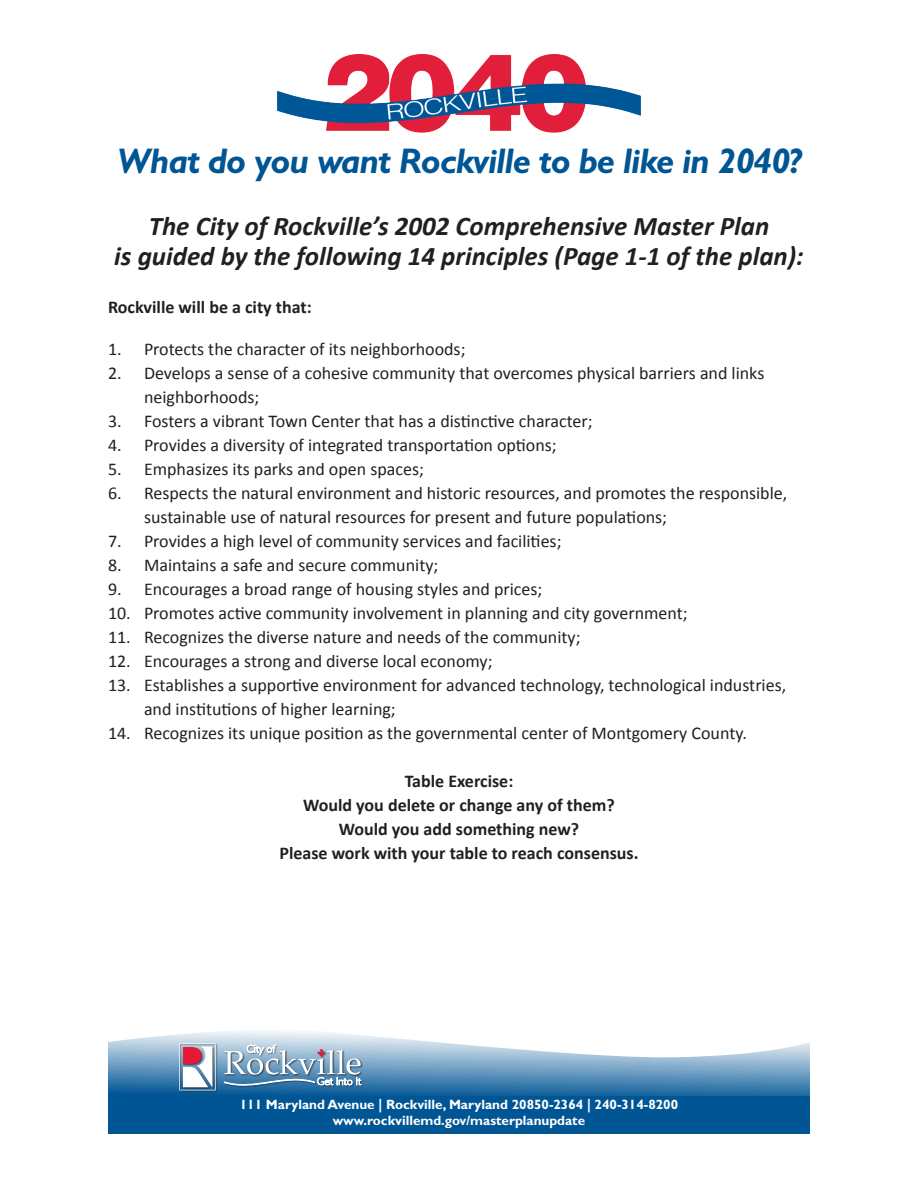
<style>
.page{position:relative;width:918px;height:1188px;background:#fff}
.page>*{position:absolute;margin:0;border:0;box-sizing:border-box;transform-origin:0 0}
.body_copy{font:italic 700 35.7px "Gill Sans Std";letter-spacing:-.03em;color:#005595}
.t1{font:italic 700 27px "Calibri";color:#231f20}
.t2{font:18px/24px "Calibri";color:#231f20}
.t3{font:700 18px "Calibri";color:#231f20}
.t4{font:700 13.5px "Gill Sans Std";color:#fff}
</style>
<div class="page">
<img style="left:277px;top:54px;width:364px;height:79px">
<div style="left:108px;top:1096px;width:702px;height:38px;background:#005595"></div>
<svg style="left:108px;top:1031px;width:702px;height:65px"></svg>
<div style="left:179px;top:1043px;width:185px;height:50px;background:#231f20;opacity:.75"></div>
<svg style="left:179px;top:1043px;width:37px;height:47px"></svg>
<svg style="left:224px;top:1045px;width:137px;height:45px;background:#87a8c3"></svg>
<p class="body_copy" style="left:117px;top:140px;width:685px">What do you want Rockville to be like in 2040?</p>
<p class="t1" style="left:149px;top:209px;width:622px">The City of Rockville’s 2002 Comprehensive Master Plan</p>
<p class="t1" style="left:114px;top:239px;width:691px">is guided by the following 14 principles (Page 1-1 of the plan):</p>
<p class="t3" style="left:108px;top:296px;width:205px">Rockville will be a city that:</p>
<p class="t2" style="left:108px;top:337px;width:359px">1. Protects the character of its neighborhoods;</p>
<p class="t2" style="left:144px;top:361px;width:622px;text-indent:-36px">2. Develops a sense of a cohesive community that overcomes physical barriers and links neighborhoods;</p>
<p class="t2" style="left:108px;top:409px;width:486px">3. Fosters a vibrant Town Center that has a distinctive character;</p>
<p class="t2" style="left:108px;top:433px;width:450px">4. Provides a diversity of integrated transportation options;</p>
<p class="t2" style="left:108px;top:457px;width:317px">5. Emphasizes its parks and open spaces;</p>
<p class="t2" style="left:144px;top:481px;width:645px;text-indent:-36px">6. Respects the natural environment and historic resources, and promotes the responsible, sustainable use of natural resources for present and future populations;</p>
<p class="t2" style="left:108px;top:529px;width:455px">7. Provides a high level of community services and facilities;</p>
<p class="t2" style="left:108px;top:553px;width:332px">8. Maintains a safe and secure community;</p>
<p class="t2" style="left:108px;top:577px;width:436px">9. Encourages a broad range of housing styles and prices;</p>
<p class="t2" style="left:108px;top:601px;width:581px">10. Promotes active community involvement in planning and city government;</p>
<p class="t2" style="left:108px;top:625px;width:474px">11. Recognizes the diverse nature and needs of the community;</p>
<p class="t2" style="left:108px;top:649px;width:386px">12. Encourages a strong and diverse local economy;</p>
<p class="t2" style="left:144px;top:673px;width:644px;text-indent:-36px">13. Establishes a supportive environment for advanced technology, technological industries, and institutions of higher learning;</p>
<p class="t2" style="left:108px;top:721px;width:640px">14. Recognizes its unique position as the governmental center of Montgomery County.</p>
<p class="t3" style="left:405px;top:770px;width:110px">Table Exercise:</p>
<p class="t3" style="left:303px;top:794px;width:313px">Would you delete or change any of them?</p>
<p class="t3" style="left:339px;top:818px;width:242px">Would you add something new?</p>
<p class="t3" style="left:279px;top:842px;width:361px">Please work with your table to reach consensus.</p>
<p class="t4" style="left:240px;top:1096px;width:440px">111 Maryland Avenue | Rockville, Maryland 20850-2364 | 240-314-8200</p>
<p class="t4" style="left:333px;top:1113px;width:254px">www.rockvillemd.gov/masterplanupdate</p>
</div>
